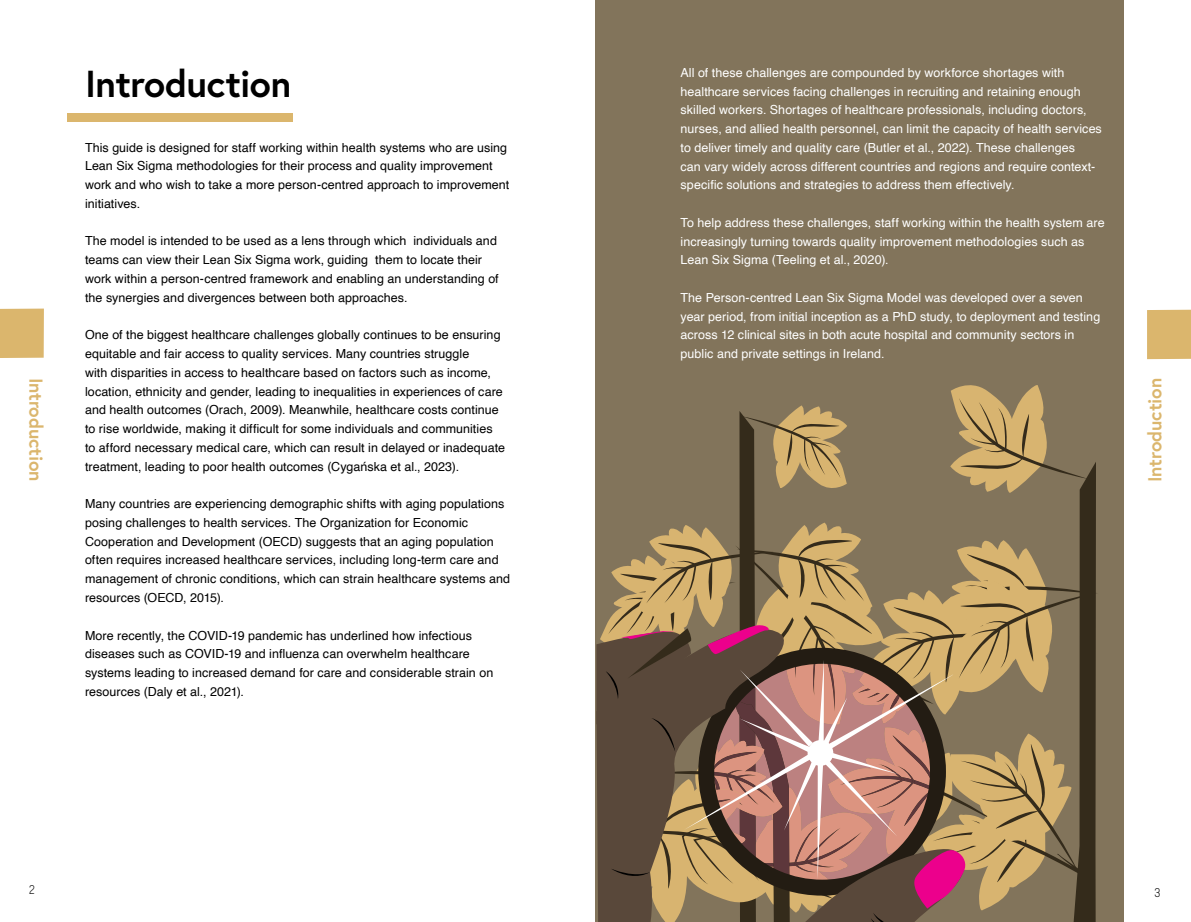
<style>
.page{position:relative;width:1191px;height:922px;background:#fff}
.page>*{position:absolute;margin:0;border:0;box-sizing:border-box;transform-origin:0 0}
.t1{font:700 37.5px "Europa";letter-spacing:-.015em;color:#000}
.t2{font:700 18.75px "Europa";letter-spacing:-.01em;color:#dbb66d}
.t3{font:12.5px/18.8px "Helvetica";letter-spacing:.005em;color:#000}
.t4{font:12.5px/18.8px "Helvetica";letter-spacing:.005em;color:#fff}
.t5{font:300 12.5px "Korolev Condensed";color:#000}
</style>
<div class="page">
<div style="left:595px;top:0;width:528px;height:921px;background:#82745b"></div>
<div style="left:67px;top:113px;width:225px;height:8px;background:#dbb66d"></div>
<div style="left:0;top:308px;width:44px;height:50px;background:#dbb66d"></div>
<svg style="left:596px;top:385px;width:501px;height:536px"></svg>
<div style="left:1147px;top:309px;width:44px;height:50px;background:#dbb66d"></div>
<p class="t4" style="left:680px;top:63px;width:423px">All of these challenges are compounded by workforce shortages with healthcare services facing challenges in recruiting and retaining enough skilled workers. Shortages of healthcare professionals, including doctors, nurses, and allied health personnel, can limit the capacity of health services to deliver timely and quality care (Butler et al., 2022). These challenges<br>can vary widely across different countries and regions and require context&shy;specific solutions and strategies to address them effectively.</p>
<p class="t4" style="left:680px;top:213px;width:425px">To help address these challenges, staff working within the health system are increasingly turning towards quality improvement methodologies such as<br>Lean Six Sigma (Teeling et al., 2020).</p>
<p class="t4" style="left:680px;top:288px;width:421px">The Person-centred Lean Six Sigma Model was developed over a seven year period, from initial inception as a PhD study, to deployment and testing across 12 clinical sites in both acute hospital and community sectors in public and private settings in Ireland.</p>
<h1 class="t1" style="left:85px;top:58px;width:208px">Introduction</h1>
<p class="t3" style="left:85px;top:138px;width:426px">This guide is designed for staff working within health systems who are using Lean Six Sigma methodologies for their process and quality improvement work and who wish to take a more person-centred approach to improvement initiatives.</p>
<p class="t3" style="left:85px;top:232px;width:415px">The model is intended to be used as a lens through which individuals and teams can view their Lean Six Sigma work, guiding them to locate their work within a person-centred framework and enabling an understanding of the synergies and divergences between both approaches.</p>
<p class="t3" style="left:85px;top:326px;width:421px">One of the biggest healthcare challenges globally continues to be ensuring equitable and fair access to quality services. Many countries struggle<br>with disparities in access to healthcare based on factors such as income, location, ethnicity and gender, leading to inequalities in experiences of care and health outcomes (Orach, 2009). Meanwhile, healthcare costs continue to rise worldwide, making it difficult for some individuals and communities to afford necessary medical care, which can result in delayed or inadequate treatment, leading to poor health outcomes (Cygańska et al., 2023).</p>
<p class="t3" style="left:85px;top:494px;width:427px">Many countries are experiencing demographic shifts with aging populations posing challenges to health services. The Organization for Economic Cooperation and Development (OECD) suggests that an aging population often requires increased healthcare services, including long-term care and management of chronic conditions, which can strain healthcare systems and resources (OECD, 2015).</p>
<p class="t3" style="left:85px;top:626px;width:410px">More recently, the COVID-19 pandemic has underlined how infectious diseases such as COVID-19 and influenza can overwhelm healthcare systems leading to increased demand for care and considerable strain on resources (Daly et al., 2021).</p>
<h2 class="t2" style="left:49px;top:377px;width:105px;rotate:90deg">Introduction</h2>
<h2 class="t2" style="left:1142px;top:482px;width:105px;rotate:-90deg">Introduction</h2>
<p class="t5" style="left:29px;top:882px;width:7px">2</p>
<p class="t5" style="left:1154px;top:885px;width:7px">3</p>
</div>
